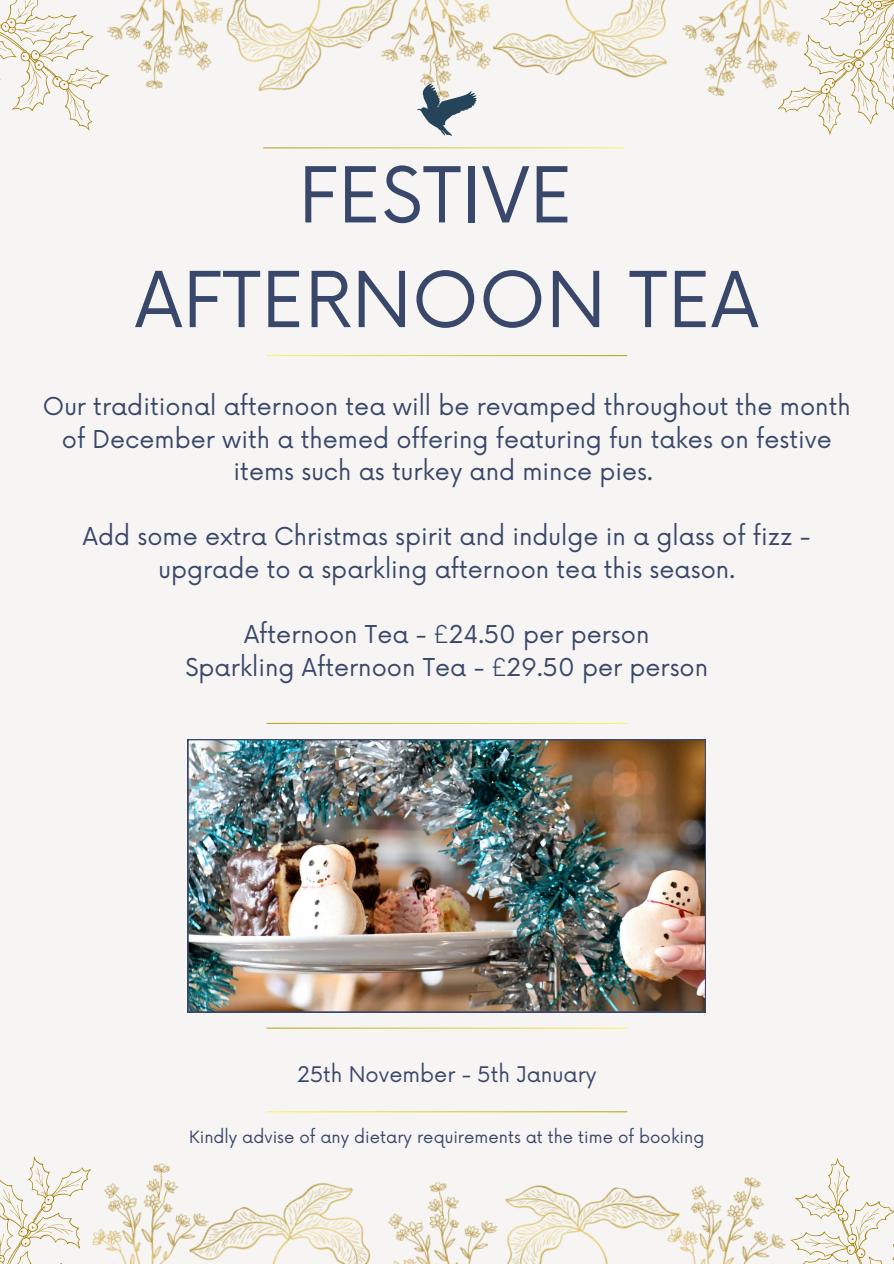
<style>
.page{position:relative;width:894px;height:1264px;background:#fff}
.page>*{position:absolute;margin:0;border:0;box-sizing:border-box;transform-origin:0 0}
.t1{font:75px/104.7px "Now";color:#38476a;text-align:center}
.t2{font:24px/32.7px "Now";color:#38476a;text-align:center}
.t3{font:21px "Now";color:#38476a}
.t4{font:16.5px "Now";color:#38476a}
</style>
<div class="page">
<div style="left:0;top:0;width:893px;height:1263px;background:#f6f5f3"></div>
<svg style="left:0;top:0;width:102px;height:131px"></svg>
<img style="left:226px;top:0;width:144px;height:92px">
<img style="left:682px;top:0;width:63px;height:96px">
<img style="left:102px;top:0;width:121px;height:89px">
<img style="left:502px;top:0;width:165px;height:78px">
<svg style="left:745px;top:0;width:148px;height:135px"></svg>
<img style="left:370px;top:0;width:132px;height:101px">
<svg style="left:0;top:1156px;width:90px;height:107px"></svg>
<img style="left:213px;top:1183px;width:158px;height:80px">
<img style="left:681px;top:1177px;width:83px;height:86px">
<img style="left:90px;top:1163px;width:123px;height:100px">
<img style="left:507px;top:1185px;width:174px;height:78px">
<svg style="left:764px;top:1158px;width:129px;height:105px"></svg>
<img style="left:388px;top:1182px;width:119px;height:81px">
<svg style="left:266px;top:355px;width:361px;height:1px"></svg>
<svg style="left:263px;top:147px;width:360px;height:1px"></svg>
<svg style="left:266px;top:1111px;width:361px;height:1px"></svg>
<svg style="left:266px;top:1027px;width:361px;height:1px"></svg>
<svg style="left:266px;top:723px;width:361px;height:1px"></svg>
<img style="left:187px;top:739px;width:518px;height:273px">
<svg style="left:417px;top:84px;width:59px;height:52px"></svg>
<p class="t1" style="left:135px;top:147px;width:625px">FESTIVE<br>AFTERNOON TEA</p>
<h1 class="t2" style="left:43px;top:391px;width:809px">Our traditional afternoon tea will be revamped throughout the month of December with a themed offering featuring fun takes on festive items such as turkey and mince pies.</h1>
<p class="t2" style="left:83px;top:521px;width:729px">Add some extra Christmas spirit and indulge in a glass of fizz - upgrade to a sparkling afternoon tea this season.</p>
<h2 class="t2" style="left:185px;top:619px;width:524px">Afternoon Tea - £24.50 per person<br>Sparkling Afternoon Tea - £29.50 per person</h2>
<h2 class="t3" style="left:297px;top:1062px;width:301px">25th November - 5th January</h2>
<h2 class="t4" style="left:189px;top:1128px;width:516px">Kindly advise of any dietary requirements at the time of booking</h2>
</div>
